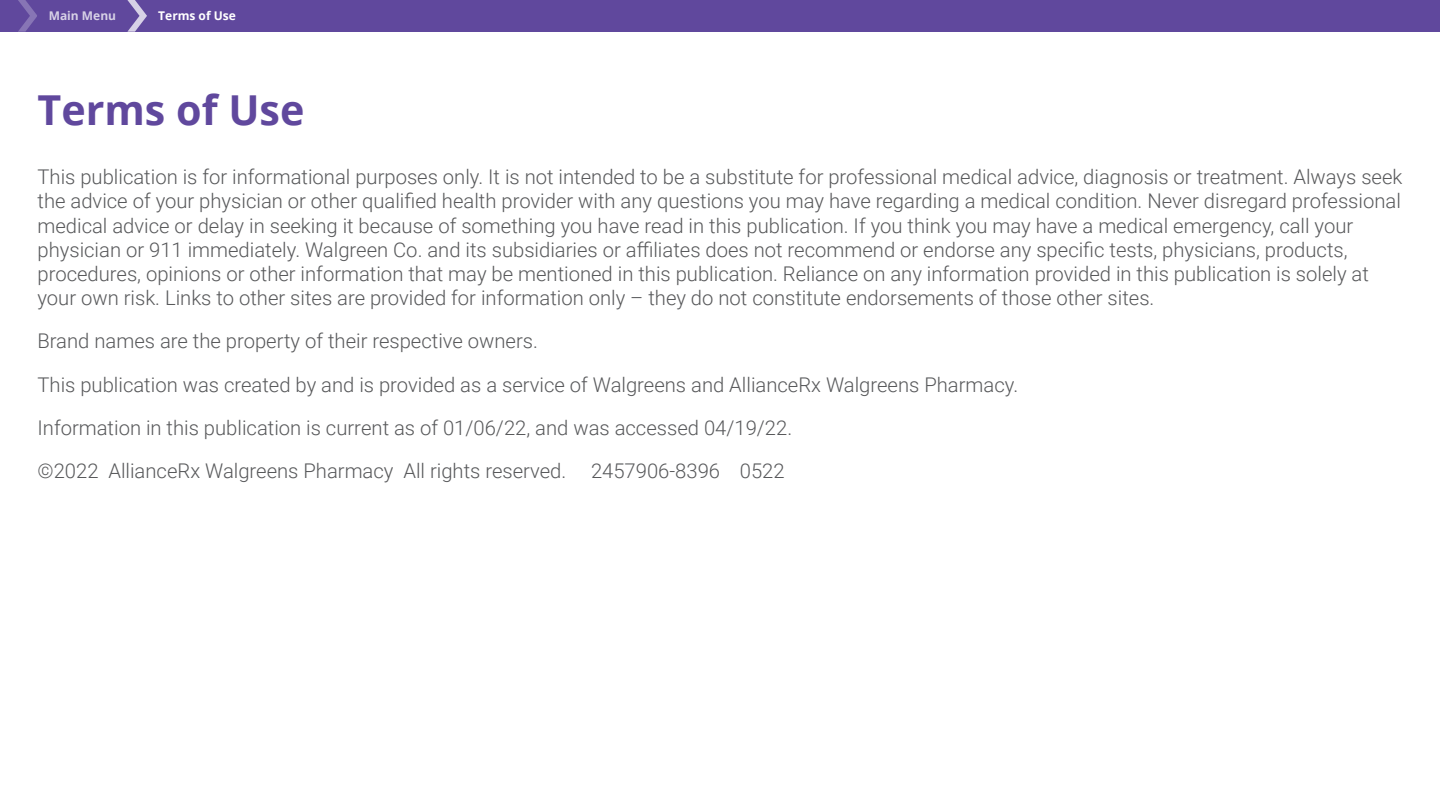
<style>
.page{position:relative;width:1440px;height:810px;background:#fff}
.page>*{position:absolute;margin:0;border:0;box-sizing:border-box;transform-origin:0 0}
.Page_Title{font:700 41.25px "Open Sans";color:#60489d}
.Main_Text{font:300 20.25px/24.3px "Roboto";color:#58595b}
.t1{font:700 12px "Open Sans";color:#fff}
</style>
<div class="page">
<div style="left:0;top:0;width:1440px;height:32px;background:#60489d"></div>
<svg style="left:18px;top:0;width:19px;height:32px"></svg>
<svg style="left:127px;top:0;width:20px;height:32px"></svg>
<p class="t1" style="left:49px;top:8px;width:69px">Main Menu</p>
<p class="t1" style="left:158px;top:8px;width:79px">Terms of Use</p>
<p class="Page_Title" style="left:38px;top:81px;width:269px">Terms of Use</p>
<p class="Main_Text" style="left:37px;top:164px;width:1366px">This publication is for informational purposes only. It is not intended to be a substitute for professional medical advice, diagnosis or treatment. Always seek the advice of your physician or other qualified health provider with any questions you may have regarding a medical condition. Never disregard professional medical advice or delay in seeking it because of something you have read in this publication. If you think you may have a medical emergency, call your physician or 911 immediately. Walgreen Co. and its subsidiaries or affiliates does not recommend or endorse any specific tests, physicians, products, procedures, opinions or other information that may be mentioned in this publication. Reliance on any information provided in this publication is solely at your own risk. Links to other sites are provided for information only – they do not constitute endorsements of those other sites.</p>
<p class="Main_Text" style="left:37px;top:328px;width:502px">Brand names are the property of their respective owners.</p>
<p class="Main_Text" style="left:37px;top:371px;width:982px">This publication was created by and is provided as a service of Walgreens and AllianceRx Walgreens Pharmacy.</p>
<p class="Main_Text" style="left:37px;top:414px;width:756px">Information in this publication is current as of 01/06/22, and was accessed 04/19/22.</p>
<p class="Main_Text" style="left:37px;top:458px;width:749px">©2022 AllianceRx Walgreens Pharmacy All rights reserved. 2457906-8396 0522</p>
</div>
